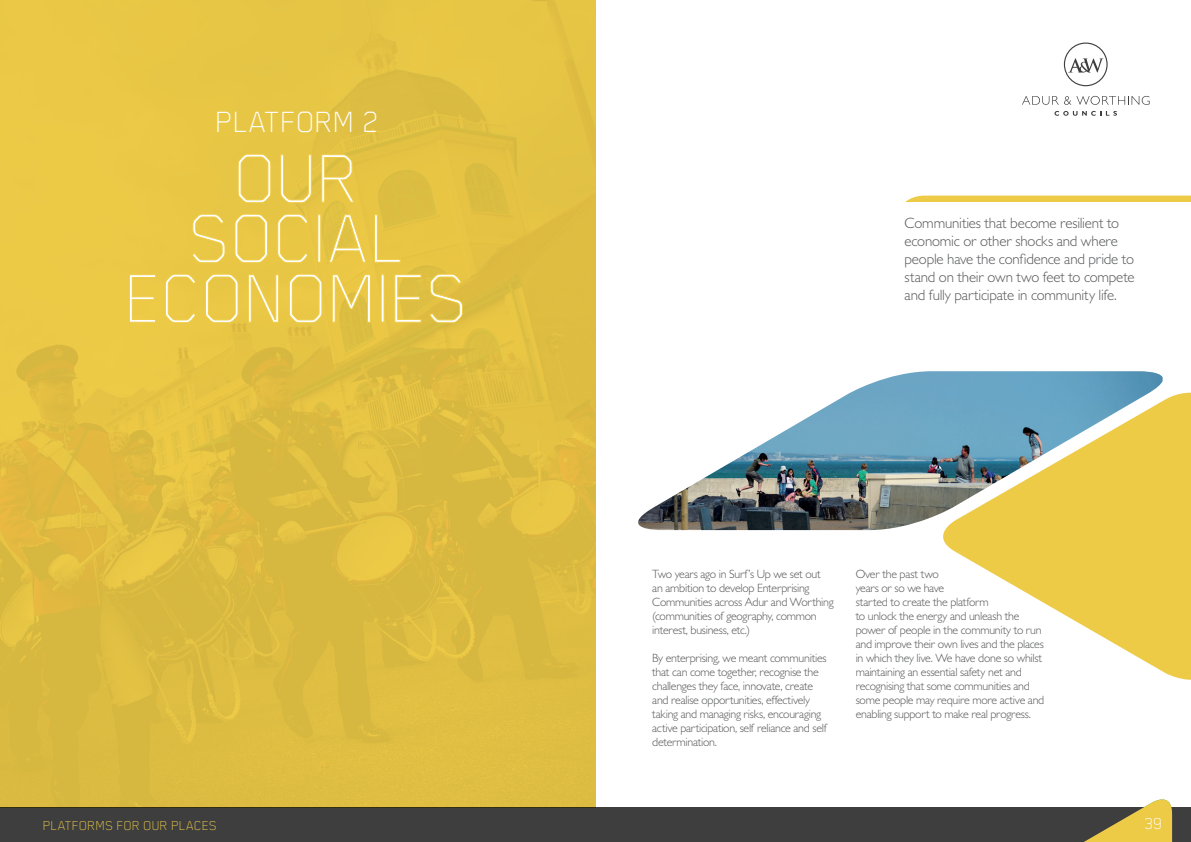
<style>
.page{position:relative;width:1191px;height:842px;background:#fff}
.page>*{position:absolute;margin:0;border:0;box-sizing:border-box;transform-origin:0 0}
.t1{font:100 80px/60px "Blender Pro";letter-spacing:-.02em;color:#fff;text-align:center}
.t2{font:100 34px "Blender Pro";letter-spacing:-.005em;color:#fff}
.t3{font:100 18.4px "Blender Pro";color:#fff}
.t4{font:300 15px/18px "Gill Sans MT Pro";letter-spacing:-.015em;color:#57585a}
.t5{font:100 15px "Blender Pro";letter-spacing:.005em;color:#eecb47}
.t6{font:300 12px/14px "Gill Sans MT Pro";letter-spacing:-.025em;color:#57585a}
</style>
<div class="page">
<div style="left:0;top:808px;width:1191px;height:34px;background:#3e3e3f"></div>
<svg style="left:999px;top:799px;width:173px;height:43px"></svg>
<img style="left:0;top:0;width:595px;height:808px">
<div style="left:238px;top:154px;width:33px;height:49px;background:#e7c645"></div>
<div style="left:280px;top:154px;width:32px;height:49px;background:#e6c545"></div>
<svg style="left:321px;top:154px;width:33px;height:49px;background:#e6c443"></svg>
<div style="left:192px;top:214px;width:33px;height:49px;background:#e9c746"></div>
<div style="left:234px;top:214px;width:34px;height:49px;background:#eac846"></div>
<div style="left:277px;top:214px;width:32px;height:49px;background:#e9c745"></div>
<div style="left:318px;top:215px;width:3px;height:47px;border:1px solid #eecb47"></div>
<svg style="left:329px;top:214px;width:37px;height:49px;background:#e6c443"></svg>
<svg style="left:374px;top:214px;width:27px;height:49px"></svg>
<svg style="left:129px;top:274px;width:27px;height:49px"></svg>
<div style="left:165px;top:274px;width:31px;height:49px;background:#ebc946"></div>
<div style="left:205px;top:274px;width:33px;height:49px;background:#eac846"></div>
<div style="left:248px;top:274px;width:31px;height:49px;background:#eac846"></div>
<div style="left:289px;top:274px;width:33px;height:49px;background:#ebc846"></div>
<svg style="left:332px;top:274px;width:39px;height:49px;background:#e5c443"></svg>
<div style="left:381px;top:275px;width:3px;height:47px;border:1px solid #eecb47"></div>
<svg style="left:394px;top:274px;width:27px;height:49px"></svg>
<svg style="left:429px;top:274px;width:34px;height:49px;background:#e0bf42"></svg>
<svg style="left:1022px;top:96px;width:36px;height:9px"></svg>
<svg style="left:1054px;top:111px;width:63px;height:5px"></svg>
<svg style="left:1063px;top:43px;width:44px;height:43px"></svg>
<svg style="left:1064px;top:96px;width:85px;height:9px"></svg>
<div style="left:905px;top:196px;width:286px;height:6px;background:#eecb47"></div>
<img style="left:638px;top:371px;width:524px;height:159px">
<svg style="left:928px;top:384px;width:263px;height:296px;fill:#eecb47"></svg>
<p class="t2" style="left:216px;top:103px;width:165px">PLATFORM 2</p>
<p class="t1" style="left:125px;top:145px;width:346px">OUR<br>SOCIAL<br>ECONOMIES</p>
<h1 class="t4" style="left:904px;top:213px;width:232px">Communities that become resilient to economic or other shocks and where people have the confdence and pride to stand on their own two feet to compete and fully participate in community life.</h1>
<p class="t6" style="left:652px;top:567px;width:183px">Two years ago in Surf’s Up we set out an ambition to develop Enterprising Communities across Adur and Worthing (communities of geography, common interest, business, etc.)</p>
<p class="t6" style="left:652px;top:651px;width:177px">By enterprising, we meant communities that can come together, recognise the challenges they face, innovate, create and realise opportunities, efectively taking and managing risks, encouraging active participation, self reliance and self determination.</p>
<p class="t6" style="left:855px;top:567px;width:190px">Over the past two<br>years or so we have<br>started to create the platform<br>to unlock the energy and unleash the power of people in the community to run and improve their own lives and the places in which they live. We have done so whilst maintaining an essential safety net and recognising that some communities and some people may require more active and enabling support to make real progress.</p>
<p class="t5" style="left:43px;top:817px;width:176px">PLATFORMS FOR OUR PLACES</p>
<p class="t3" style="left:1144px;top:813px;width:20px">39</p>
</div>
